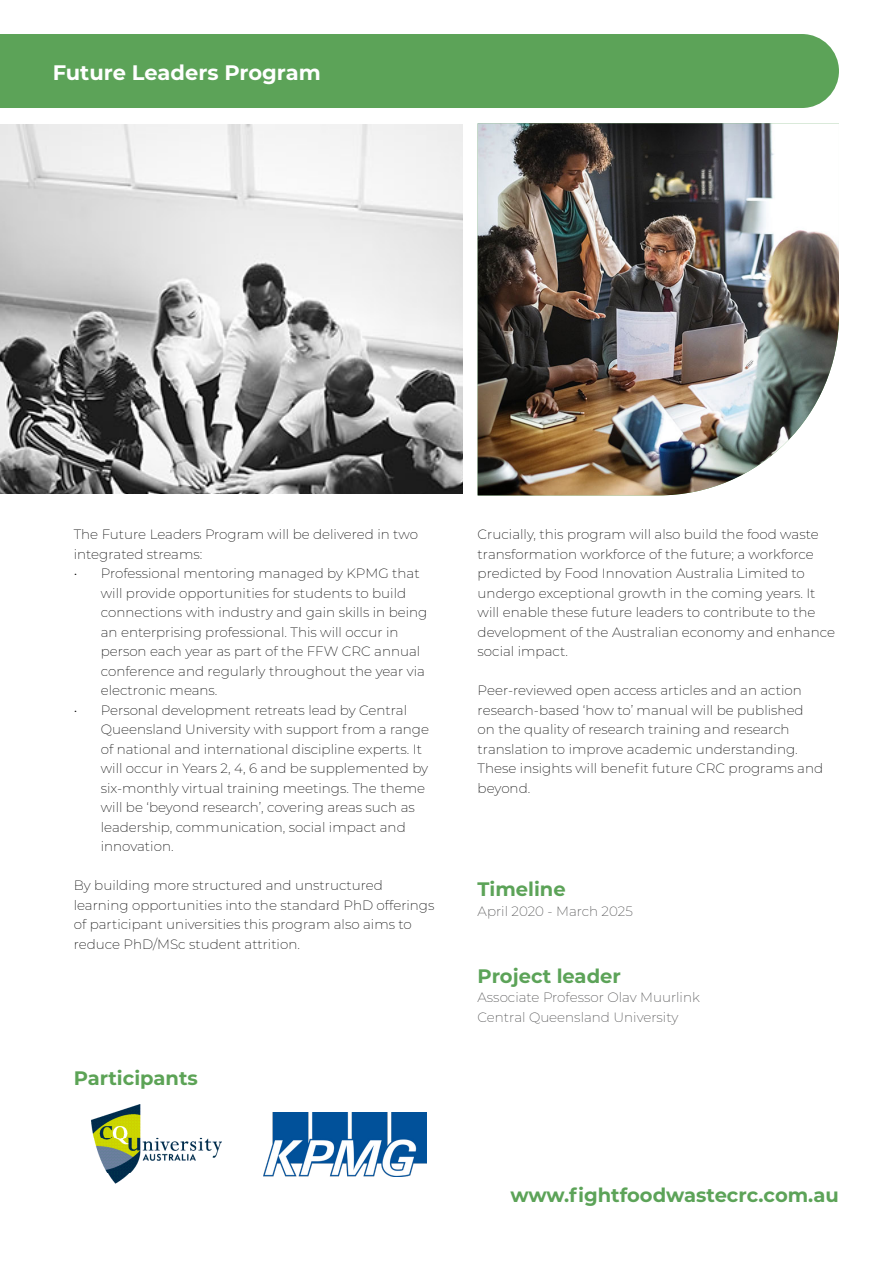
<style>
.page{position:relative;width:893px;height:1263px;background:#fff}
.page>*{position:absolute;margin:0;border:0;box-sizing:border-box;transform-origin:0 0}
.t1{font:700 21px "Montserrat";color:#fff}
.t2{font:700 19.5px "Montserrat";color:#5ca358}
.t3{font:700 19.5px "Montserrat";color:#5ca356}
.t4{font:200 13.5px/19.5px "Montserrat";color:#000}
.t5{font:200 13.5px "Montserrat";color:#464647}
</style>
<div class="page">
<div style="left:0;top:34px;width:839px;height:74px;background:#5ca358"></div>
<img style="left:478px;top:123px;width:361px;height:372px">
<img style="left:91px;top:1104px;width:130px;height:80px">
<img style="left:0;top:124px;width:463px;height:370px">
<img style="left:264px;top:1113px;width:163px;height:63px">
<p class="t1" style="left:53px;top:57px;width:270px">Future Leaders Program</p>
<p class="t4" style="left:74px;top:524px;width:346px">The Future Leaders Program will be delivered in two integrated streams:</p>
<p class="t4" style="left:101px;top:563px;width:328px;text-indent:-27px">• Professional mentoring managed by KPMG that will provide opportunities for students to build connections with industry and gain skills in being an enterprising professional. This will occur in person each year as part of the FFW CRC annual conference and regularly throughout the year via electronic means.</p>
<p class="t4" style="left:101px;top:700px;width:330px;text-indent:-27px">• Personal development retreats lead by Central Queensland University with support from a range of national and international discipline experts. It will occur in Years 2, 4, 6 and be supplemented by six-monthly virtual training meetings. The theme will be ‘beyond research’, covering areas such as leadership, communication, social impact and innovation.</p>
<p class="t4" style="left:74px;top:875px;width:362px">By building more structured and unstructured learning opportunities into the standard PhD offerings of participant universities this program also aims to reduce PhD/MSc student attrition.</p>
<p class="t3" style="left:74px;top:1064px;width:126px">Participants</p>
<p class="t4" style="left:478px;top:524px;width:359px">Crucially, this program will also build the food waste transformation workforce of the future; a workforce predicted by Food Innovation Australia Limited to undergo exceptional growth in the coming years. It will enable these future leaders to contribute to the development of the Australian economy and enhance social impact.</p>
<p class="t4" style="left:478px;top:680px;width:347px">Peer-reviewed open access articles and an action research-based ‘how to’ manual will be published on the quality of research training and research translation to improve academic understanding.<br>These insights will benefit future CRC programs and beyond.</p>
<p class="t2" style="left:478px;top:875px;width:90px">Timeline</p>
<p class="t5" style="left:478px;top:902px;width:157px">April 2020 - March 2025</p>
<p class="t2" style="left:478px;top:962px;width:145px">Project leader</p>
<p class="t5" style="left:478px;top:988px;width:224px">Associate Professor Olav Muurlink</p>
<p class="t5" style="left:478px;top:1008px;width:202px">Central Queensland University</p>
<p class="t2" style="left:510px;top:1181px;width:330px">www.fightfoodwastecrc.com.au</p>
</div>
